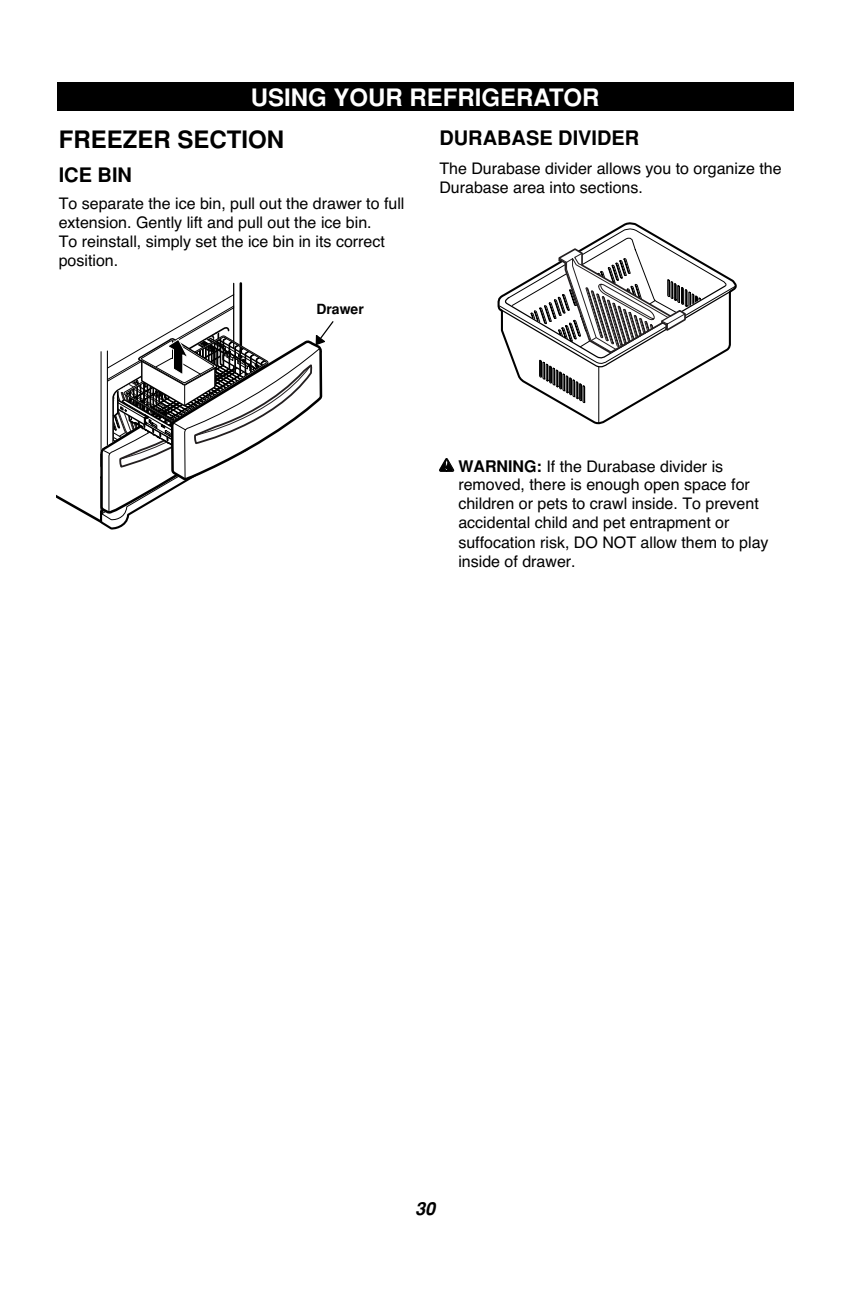
<style>
.page{position:relative;width:850px;height:1302px;background:#fff}
.page>*{position:absolute;margin:0;border:0;box-sizing:border-box;transform-origin:0 0}
.t1{font:700 24px "Helvetica";color:#fff}
.t2{font:700 24px "Helvetica";color:#000}
.t3{font:700 20px "Helvetica";color:#000}
.t4{font:italic 700 18px "Helvetica";color:#000}
.t5{font:16px/19px "Helvetica";color:#000}
.t6{font:700 14px "Helvetica";color:#000}
.s1{font-weight:700}
</style>
<div class="page">
<div style="left:57px;top:83px;width:737px;height:28px;background:#000"></div>
<svg style="left:99px;top:282px;width:235px;height:247px"></svg>
<svg style="left:499px;top:227px;width:237px;height:196px"></svg>
<h1 class="t1" style="left:251px;top:88px;width:350px">USING YOUR REFRIGERATOR</h1>
<h1 class="t2" style="left:59px;top:130px;width:227px">FREEZER SECTION</h1>
<p class="t3" style="left:59px;top:168px;width:75px">ICE BIN</p>
<p class="t5" style="left:59px;top:195px;width:347px">To separate the ice bin, pull out the drawer to full extension. Gently lift and pull out the ice bin.<br>To reinstall, simply set the ice bin in its correct position.</p>
<p class="t3" style="left:439px;top:130px;width:201px">DURABASE DIVIDER</p>
<p class="t5" style="left:439px;top:161px;width:344px">The Durabase divider allows you to organize the<br>Durabase area into sections.</p>
<p class="t6" style="left:316px;top:303px;width:49px">Drawer</p>
<p class="t5" style="left:458px;top:458px;width:312px"><span class="s1">WARNING:</span> If the Durabase divider is removed, there is enough open space for children or pets to crawl inside. To prevent accidental child and pet entrapment or suffocation risk, DO NOT allow them to play inside of drawer.</p>
<p class="t4" style="left:415px;top:1202px;width:22px">30</p>
</div>
